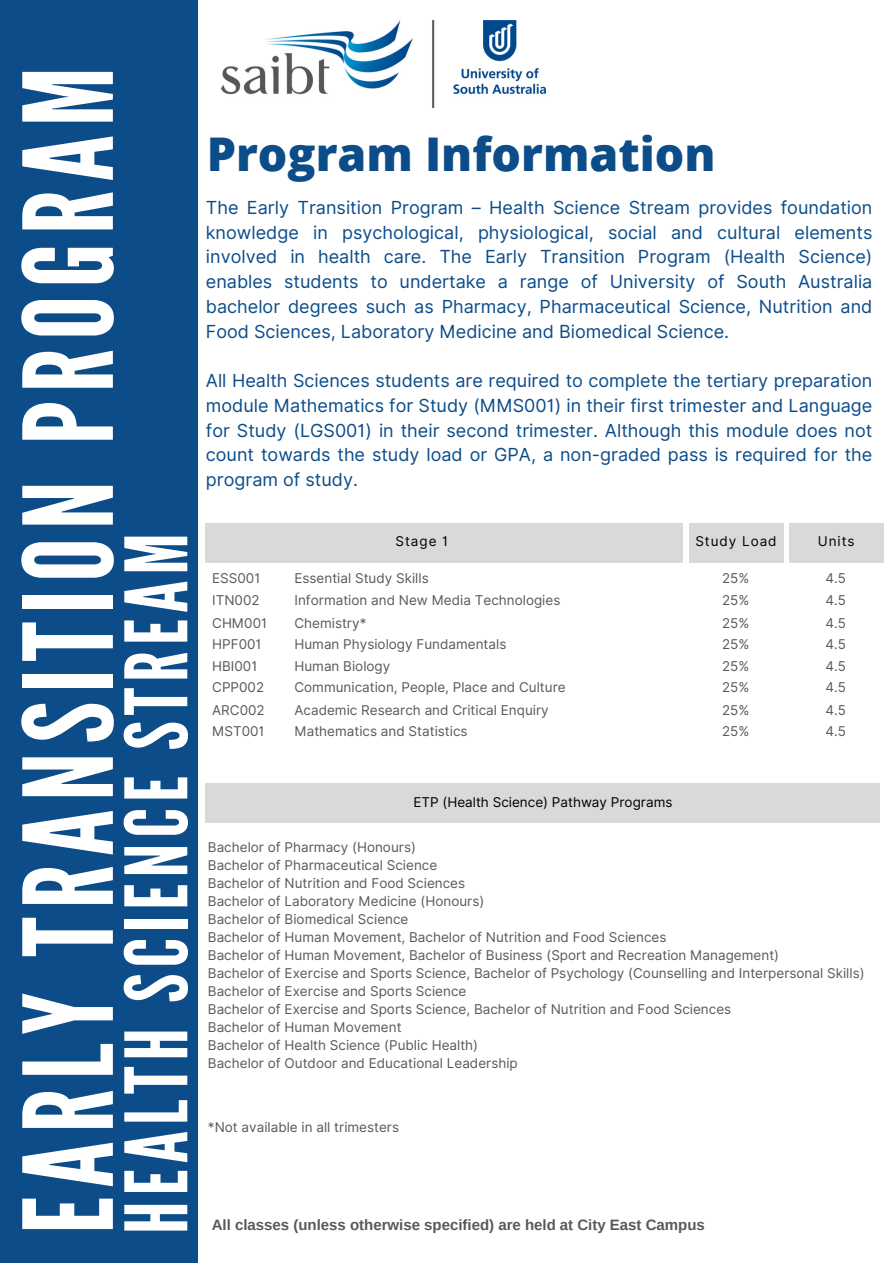
<style>
.page{position:relative;width:893px;height:1264px;background:#fff}
.page>*{position:absolute;margin:0;border:0;box-sizing:border-box;transform-origin:0 0}
.t1{font:123.15px "League Gothic";letter-spacing:.07em;color:#fff}
.t2{font:85.65px "League Gothic";letter-spacing:.07em;color:#fff}
.t3{font:800 46.5px "Open Sans";color:#0b4c89}
.t4{font:18px/24.8px "Inter";color:#0b4c89;text-align:justify}
.t5{font:700 15px "Arimo";color:#59595a}
.t6{font:13.5px "Inter";color:#59595a}
.t7{font:13.5px "Inter";color:#000}
.t8{font:13.5px "Inter";letter-spacing:.07em;color:#000}
</style>
<div class="page">
<div style="left:0;top:0;width:198px;height:1262px;background:#0b4c89"></div>
<img style="left:221px;top:20px;width:324px;height:88px">
<div style="left:206px;top:523px;width:477px;height:39px;background:#d9d9d9"></div>
<div style="left:689px;top:523px;width:94px;height:39px;background:#d9d9d9"></div>
<div style="left:789px;top:523px;width:94px;height:39px;background:#d9d9d9"></div>
<div style="left:206px;top:783px;width:674px;height:39px;background:#d9d9d9"></div>
<p class="t1" style="left:-2px;top:1233px;width:1168px;rotate:-90deg">EARLY TRANSITION PROGRAM</p>
<p class="t2" style="left:107px;top:1233px;width:702px;rotate:-90deg">HEALTH SCIENCE STREAM</p>
<p class="t3" style="left:207px;top:121px;width:510px">Program Information</p>
<p class="t4" style="left:206px;top:195px;width:668px">The Early Transition Program – Health Science Stream provides foundation knowledge in psychological, physiological, social and cultural elements involved in health care. The Early Transition Program (Health Science) enables students to undertake a range of University of South Australia bachelor degrees such as Pharmacy, Pharmaceutical Science, Nutrition and Food Sciences, Laboratory Medicine and Biomedical Science.</p>
<p class="t4" style="left:206px;top:368px;width:668px">All Health Sciences students are required to complete the tertiary preparation module Mathematics for Study (MMS001) in their first trimester and Language for Study (LGS001) in their second trimester. Although this module does not count towards the study load or GPA, a non-graded pass is required for the program of study.</p>
<p class="t6" style="left:212px;top:570px;width:50px">ESS001</p>
<p class="t6" style="left:212px;top:592px;width:49px">ITN002</p>
<p class="t7" style="left:395px;top:533px;width:54px">Stage 1</p>
<p class="t8" style="left:695px;top:533px;width:83px">Study Load</p>
<p class="t7" style="left:817px;top:533px;width:38px">Units</p>
<p class="t6" style="left:294px;top:570px;width:136px">Essential Study Skills</p>
<p class="t6" style="left:722px;top:570px;width:29px">25%</p>
<p class="t6" style="left:825px;top:570px;width:22px">4.5</p>
<p class="t6" style="left:294px;top:592px;width:267px">Information and New Media Technologies</p>
<p class="t6" style="left:722px;top:592px;width:29px">25%</p>
<p class="t6" style="left:825px;top:592px;width:22px">4.5</p>
<p class="t6" style="left:212px;top:614px;width:56px">CHM001</p>
<p class="t6" style="left:212px;top:636px;width:51px">HPF001</p>
<p class="t6" style="left:294px;top:614px;width:73px">Chemistry*</p>
<p class="t6" style="left:722px;top:614px;width:29px">25%</p>
<p class="t6" style="left:825px;top:614px;width:22px">4.5</p>
<p class="t6" style="left:294px;top:636px;width:213px">Human Physiology Fundamentals</p>
<p class="t6" style="left:722px;top:636px;width:29px">25%</p>
<p class="t6" style="left:825px;top:636px;width:22px">4.5</p>
<p class="t6" style="left:212px;top:657px;width:47px">HBI001</p>
<p class="t6" style="left:212px;top:679px;width:53px">CPP002</p>
<p class="t6" style="left:294px;top:657px;width:97px">Human Biology</p>
<p class="t6" style="left:722px;top:657px;width:29px">25%</p>
<p class="t6" style="left:825px;top:657px;width:22px">4.5</p>
<p class="t6" style="left:294px;top:679px;width:273px">Communication, People, Place and Culture</p>
<p class="t6" style="left:722px;top:679px;width:29px">25%</p>
<p class="t6" style="left:825px;top:679px;width:22px">4.5</p>
<p class="t6" style="left:212px;top:701px;width:54px">ARC002</p>
<p class="t6" style="left:212px;top:723px;width:54px">MST001</p>
<p class="t6" style="left:294px;top:701px;width:256px">Academic Research and Critical Enquiry</p>
<p class="t6" style="left:722px;top:701px;width:29px">25%</p>
<p class="t6" style="left:825px;top:701px;width:22px">4.5</p>
<p class="t6" style="left:294px;top:723px;width:175px">Mathematics and Statistics</p>
<p class="t6" style="left:722px;top:723px;width:29px">25%</p>
<p class="t6" style="left:825px;top:723px;width:22px">4.5</p>
<p class="t7" style="left:413px;top:794px;width:260px">ETP (Health Science) Pathway Programs</p>
<p class="t6" style="left:208px;top:839px;width:209px">Bachelor of Pharmacy (Honours)</p>
<p class="t6" style="left:208px;top:857px;width:231px">Bachelor of Pharmaceutical Science</p>
<p class="t6" style="left:208px;top:875px;width:259px">Bachelor of Nutrition and Food Sciences</p>
<p class="t6" style="left:208px;top:893px;width:278px">Bachelor of Laboratory Medicine (Honours)</p>
<p class="t6" style="left:208px;top:911px;width:202px">Bachelor of Biomedical Science</p>
<p class="t6" style="left:208px;top:929px;width:460px">Bachelor of Human Movement, Bachelor of Nutrition and Food Sciences</p>
<p class="t6" style="left:208px;top:947px;width:572px">Bachelor of Human Movement, Bachelor of Business (Sport and Recreation Management)</p>
<p class="t6" style="left:208px;top:965px;width:658px">Bachelor of Exercise and Sports Science, Bachelor of Psychology (Counselling and Interpersonal Skills)</p>
<p class="t6" style="left:208px;top:983px;width:260px">Bachelor of Exercise and Sports Science</p>
<p class="t6" style="left:208px;top:1001px;width:525px">Bachelor of Exercise and Sports Science, Bachelor of Nutrition and Food Sciences</p>
<p class="t6" style="left:208px;top:1019px;width:195px">Bachelor of Human Movement</p>
<p class="t6" style="left:208px;top:1037px;width:272px">Bachelor of Health Science (Public Health)</p>
<p class="t6" style="left:208px;top:1055px;width:311px">Bachelor of Outdoor and Educational Leadership</p>
<p class="t6" style="left:208px;top:1118px;width:193px">*Not available in all trimesters</p>
<p class="t5" style="left:212px;top:1216px;width:494px">All classes (unless otherwise specified) are held at City East Campus</p>
</div>
